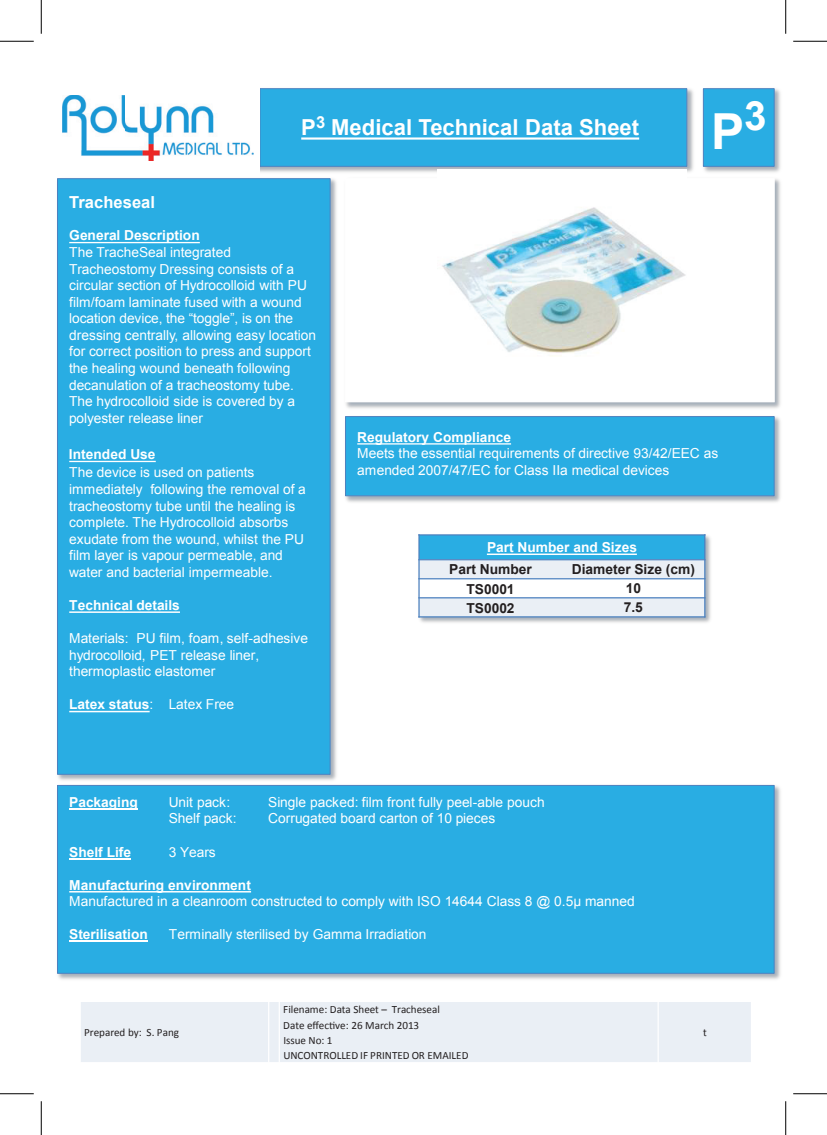
<style>
.page{position:relative;width:827px;height:1135px;background:#fff}
.page>*{position:absolute;margin:0;border:0;box-sizing:border-box;transform-origin:0 0}
.t1{font:700 49.75px "Arial";color:#fff}
.t2{font:700 22px "Arial";color:#fff}
.t3{font:700 16.62px "Arial";color:#fff}
.t4{font:13.75px/16.6px "Arial";color:#fff}
.t5{font:700 13.75px "Arial";color:#fff}
.t6{font:700 13.75px "Arial";color:#231f20}
.t7{font:11.12px/15.2px "Calibri";color:#231f20}
.s1{font-weight:400}
</style>
<div class="page">
<div style="left:259px;top:88px;width:428px;height:79px;background:#29ade3;border:1px solid #4c81bf"></div>
<svg style="left:301px;top:137px;width:338px;height:3px"></svg>
<img style="left:330px;top:184px;width:7px;height:577px">
<div style="left:57px;top:178px;width:273px;height:597px;background:#29ade3;border:1px solid #4c81bf"></div>
<svg style="left:69px;top:242px;width:131px;height:1px"></svg>
<svg style="left:69px;top:461px;width:87px;height:1px"></svg>
<svg style="left:69px;top:611px;width:111px;height:2px"></svg>
<svg style="left:69px;top:711px;width:81px;height:1px"></svg>
<img style="left:346px;top:208px;width:435px;height:201px">
<div style="left:345px;top:178px;width:429px;height:224px;background:#fff"></div>
<img style="left:58px;top:784px;width:723px;height:196px">
<img style="left:58px;top:974px;width:600px;height:3px">
<div style="left:57px;top:785px;width:717px;height:189px;background:#29ade3;border:1px solid #4c81bf"></div>
<hr style="left:69px;top:808px;width:69px;height:2px;background:#fff">
<hr style="left:69px;top:858px;width:62px;height:1px;background:#fff">
<svg style="left:69px;top:891px;width:182px;height:1px"></svg>
<hr style="left:69px;top:941px;width:79px;height:1px;background:#fff">
<img style="left:419px;top:534px;width:292px;height:89px">
<div style="left:419px;top:535px;width:285px;height:25px;background:#29ade3"></div>
<div style="left:419px;top:560px;width:143px;height:19px;background:#eaeff5"></div>
<div style="left:562px;top:560px;width:142px;height:19px;background:#eaeff5"></div>
<div style="left:419px;top:579px;width:143px;height:19px;background:#fff"></div>
<div style="left:562px;top:579px;width:142px;height:19px;background:#fff"></div>
<div style="left:419px;top:598px;width:143px;height:19px;background:#eaeff5"></div>
<div style="left:562px;top:598px;width:142px;height:19px;background:#eaeff5"></div>
<hr style="left:418px;top:559px;width:287px;height:1px;background:#4c81bf">
<hr style="left:418px;top:578px;width:287px;height:1px;background:#4c81bf">
<hr style="left:418px;top:597px;width:287px;height:1px;background:#4c81bf">
<hr style="left:418px;top:534px;width:1px;height:84px;background:#4c81bf">
<hr style="left:704px;top:534px;width:1px;height:84px;background:#4c81bf">
<hr style="left:418px;top:534px;width:287px;height:1px;background:#4c81bf">
<hr style="left:418px;top:616px;width:287px;height:1px;background:#4c81bf">
<svg style="left:487px;top:553px;width:150px;height:2px"></svg>
<div style="left:80px;top:1002px;width:189px;height:61px;background:#eaeff5"></div>
<div style="left:269px;top:1002px;width:10px;height:61px;background:#eaeff5"></div>
<div style="left:279px;top:1002px;width:379px;height:61px;background:#eaeff5"></div>
<div style="left:658px;top:1002px;width:93px;height:61px;background:#eaeff5"></div>
<hr style="left:268px;top:1001px;width:1px;height:62px;background:#fff">
<hr style="left:279px;top:1001px;width:1px;height:62px;background:#fff">
<hr style="left:657px;top:1001px;width:1px;height:62px;background:#fff">
<hr style="left:80px;top:1001px;width:1px;height:62px;background:#fff">
<hr style="left:79px;top:1062px;width:673px;height:1px;background:#fff">
<img style="left:678px;top:87px;width:103px;height:121px">
<div style="left:703px;top:88px;width:71px;height:79px;background:#29ade3;border:1px solid #4c81bf"></div>
<img style="left:437px;top:170px;width:249px;height:186px">
<img style="left:735px;top:416px;width:46px;height:86px">
<img style="left:345px;top:496px;width:390px;height:6px">
<div style="left:345px;top:416px;width:429px;height:80px;background:#29ade3;border:1px solid #4c81bf"></div>
<svg style="left:357px;top:443px;width:154px;height:2px"></svg>
<div style="left:45px;top:75px;width:215px;height:101px;background:#fff"></div>
<img style="left:62px;top:95px;width:191px;height:66px">
<hr style="left:0;top:41px;width:34px;height:1px;background:#000">
<hr style="left:793px;top:41px;width:34px;height:1px;background:#000">
<hr style="left:0;top:1093px;width:34px;height:1px;background:#000">
<hr style="left:793px;top:1093px;width:34px;height:1px;background:#000">
<hr style="left:41px;top:0;width:1px;height:34px;background:#000">
<hr style="left:41px;top:1101px;width:1px;height:34px;background:#000">
<hr style="left:785px;top:0;width:1px;height:34px;background:#000">
<hr style="left:785px;top:1101px;width:1px;height:34px;background:#000">
<h2 class="t2" style="left:301px;top:112px;width:339px">P<sup>3</sup> Medical Technical Data Sheet</h2>
<h1 class="t1" style="left:711px;top:96px;width:57px">P<sup>3</sup></h1>
<p class="t3" style="left:69px;top:190px;width:87px">Tracheseal</p>
<p class="t5" style="left:69px;top:226px;width:132px">General Description</p>
<p class="t4" style="left:69px;top:244px;width:249px">The TracheSeal integrated Tracheostomy Dressing consists of a circular section of Hydrocolloid with PU film/foam laminate fused with a wound location device, the “toggle”, is on the dressing centrally, allowing easy location for correct position to press and support the healing wound beneath following decanulation of a tracheostomy tube.<br>The hydrocolloid side is covered by a polyester release liner</p>
<p class="t5" style="left:69px;top:445px;width:88px">Intended Use</p>
<p class="t4" style="left:69px;top:464px;width:238px">The device is used on patients immediately following the removal of a tracheostomy tube until the healing is complete. The Hydrocolloid absorbs exudate from the wound, whilst the PU film layer is vapour permeable, and water and bacterial impermeable.</p>
<p class="t5" style="left:69px;top:595px;width:112px">Technical details</p>
<p class="t4" style="left:69px;top:630px;width:240px">Materials: PU film, foam, self-adhesive hydrocolloid, PET release liner, thermoplastic elastomer</p>
<p class="t5" style="left:69px;top:695px;width:167px">Latex status<span class="s1">: Latex Free</span></p>
<p class="t5" style="left:357px;top:427px;width:155px">Regulatory Compliance</p>
<p class="t4" style="left:357px;top:445px;width:362px">Meets the essential requirements of directive 93/42/EEC as amended 2007/47/EC for Class IIa medical devices</p>
<p class="t5" style="left:487px;top:538px;width:151px">Part Number and Sizes</p>
<p class="t6" style="left:449px;top:559px;width:84px">Part Number</p>
<p class="t6" style="left:572px;top:559px;width:125px">Diameter Size (cm)</p>
<p class="t6" style="left:466px;top:579px;width:50px">TS0001</p>
<p class="t6" style="left:626px;top:579px;width:17px">10</p>
<p class="t6" style="left:466px;top:598px;width:50px">TS0002</p>
<p class="t6" style="left:624px;top:598px;width:21px">7.5</p>
<p class="t5" style="left:69px;top:792px;width:70px">Packaging</p>
<p class="t4" style="left:169px;top:793px;width:63px">Unit pack:</p>
<p class="t4" style="left:268px;top:793px;width:278px">Single packed: film front fully peel-able pouch</p>
<p class="t4" style="left:169px;top:810px;width:70px">Shelf pack:</p>
<p class="t4" style="left:268px;top:810px;width:229px">Corrugated board carton of 10 pieces</p>
<p class="t5" style="left:69px;top:842px;width:63px">Shelf Life</p>
<p class="t4" style="left:169px;top:843px;width:49px">3 Years</p>
<p class="t5" style="left:69px;top:875px;width:183px">Manufacturing environment</p>
<p class="t4" style="left:69px;top:893px;width:567px">Manufactured in a cleanroom constructed to comply with ISO 14644 Class 8 @ 0.5μ manned</p>
<p class="t5" style="left:69px;top:925px;width:80px">Sterilisation</p>
<p class="t4" style="left:169px;top:926px;width:259px">Terminally sterilised by Gamma Irradiation</p>
<p class="t7" style="left:84px;top:1024px;width:96px">Prepared by: S. Pang</p>
<p class="t7" style="left:283px;top:1002px;width:187px">Filename: Data Sheet – Tracheseal<br>Date effective: 26 March 2013<br>Issue No: 1<br>UNCONTROLLED IF PRINTED OR EMAILED</p>
<p class="t7" style="left:703px;top:1024px;width:5px">t</p>
</div>
